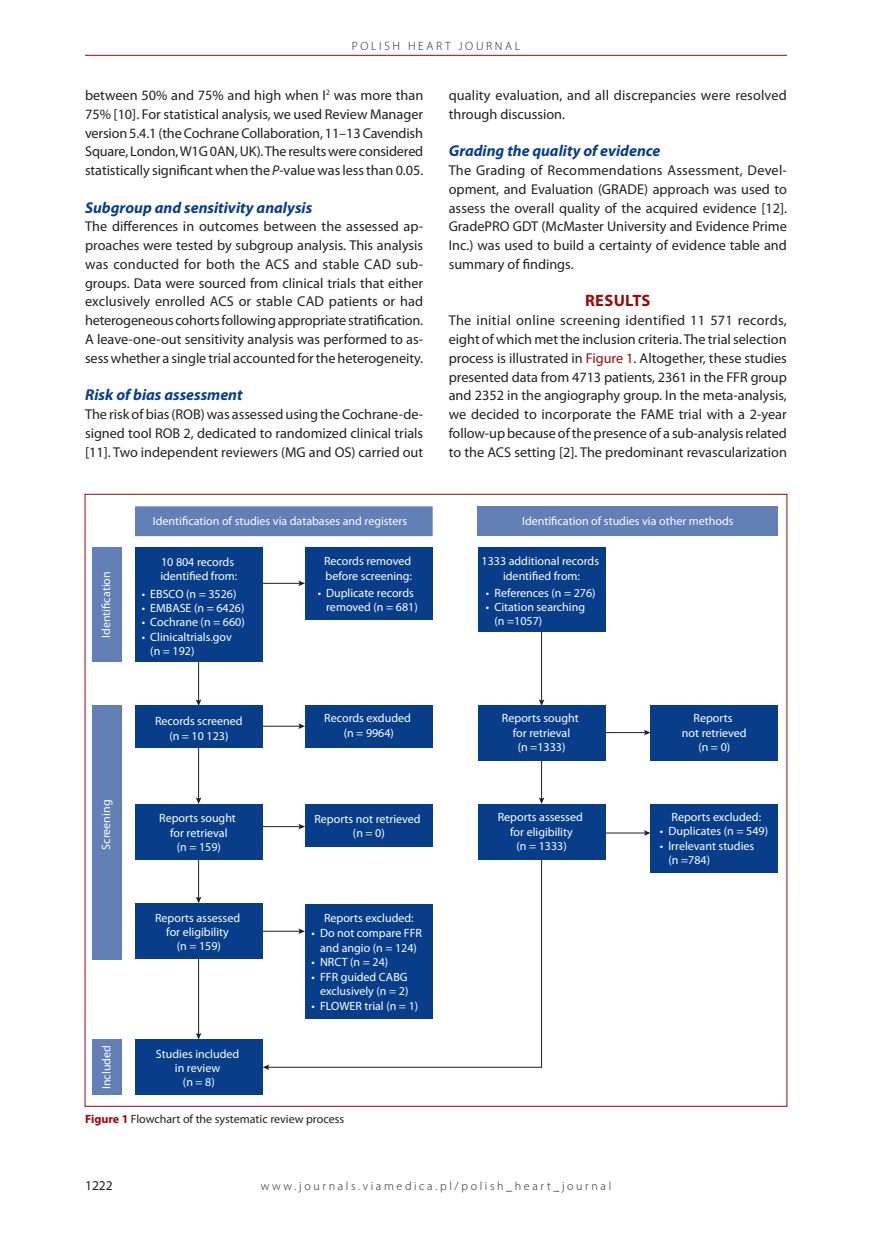
<style>
.page{position:relative;width:872px;height:1234px;background:#fff}
.page>*{position:absolute;margin:0;border:0;box-sizing:border-box;transform-origin:0 0}
.t1{font:700 16.5px "Myriad Pro";letter-spacing:.02em;color:#9d070d}
.t2{font:italic 700 15.75px "Myriad Pro";color:#083e89}
.t3{font:14.25px/18.8px "Myriad Pro";color:#231f20;text-align:justify}
.t4{font:13.5px "Myriad Pro";color:#231f20}
.t5{font:12px/14.4px "Myriad Pro";color:#fff;text-align:center}
.t6{font:300 12px "Myriad Pro";letter-spacing:.22em;color:#231f20}
.t7{font:12px "Myriad Pro";color:#231f20}
.s1{font-style:italic}
.s2{color:#9d070d}
.s3{font-weight:700;color:#9d070d}
</style>
<div class="page">
<hr style="left:85px;top:55px;width:702px;height:1px;background:#9d070d">
<hr style="left:198px;top:588px;width:1px;height:113px;background:#231f20">
<svg style="left:196px;top:699px;width:5px;height:5px"></svg>
<hr style="left:198px;top:721px;width:1px;height:78px;background:#231f20">
<svg style="left:196px;top:797px;width:5px;height:6px"></svg>
<hr style="left:235px;top:826px;width:65px;height:1px;background:#231f20">
<svg style="left:298px;top:824px;width:7px;height:5px"></svg>
<hr style="left:235px;top:725px;width:65px;height:1px;background:#231f20">
<svg style="left:298px;top:723px;width:7px;height:5px"></svg>
<hr style="left:198px;top:933px;width:1px;height:101px;background:#231f20">
<svg style="left:196px;top:1032px;width:5px;height:7px"></svg>
<hr style="left:198px;top:830px;width:1px;height:68px;background:#231f20">
<svg style="left:196px;top:896px;width:5px;height:7px"></svg>
<hr style="left:541px;top:588px;width:1px;height:113px;background:#231f20">
<svg style="left:539px;top:699px;width:5px;height:5px"></svg>
<hr style="left:541px;top:721px;width:1px;height:78px;background:#231f20">
<svg style="left:539px;top:797px;width:5px;height:6px"></svg>
<hr style="left:235px;top:930px;width:65px;height:1px;background:#231f20">
<hr style="left:573px;top:832px;width:73px;height:1px;background:#231f20">
<svg style="left:644px;top:830px;width:6px;height:5px"></svg>
<hr style="left:573px;top:732px;width:73px;height:1px;background:#231f20">
<svg style="left:644px;top:730px;width:6px;height:5px"></svg>
<hr style="left:235px;top:583px;width:65px;height:1px;background:#231f20">
<svg style="left:298px;top:580px;width:7px;height:6px"></svg>
<svg style="left:266px;top:846px;width:276px;height:221px"></svg>
<svg style="left:263px;top:1064px;width:6px;height:5px"></svg>
<div style="left:135px;top:704px;width:128px;height:43px;background:#083e89"></div>
<div style="left:135px;top:804px;width:128px;height:55px;background:#083e89"></div>
<div style="left:305px;top:704px;width:128px;height:43px;background:#083e89"></div>
<div style="left:135px;top:547px;width:128px;height:115px;background:#083e89"></div>
<div style="left:305px;top:547px;width:128px;height:72px;background:#083e89"></div>
<div style="left:135px;top:903px;width:128px;height:55px;background:#083e89"></div>
<div style="left:305px;top:804px;width:128px;height:42px;background:#083e89"></div>
<div style="left:135px;top:1039px;width:128px;height:55px;background:#083e89"></div>
<div style="left:305px;top:903px;width:128px;height:115px;background:#083e89"></div>
<div style="left:478px;top:704px;width:127px;height:56px;background:#083e89"></div>
<div style="left:478px;top:547px;width:127px;height:84px;background:#083e89"></div>
<div style="left:478px;top:804px;width:127px;height:55px;background:#083e89"></div>
<div style="left:650px;top:704px;width:128px;height:56px;background:#083e89"></div>
<div style="left:650px;top:804px;width:128px;height:68px;background:#083e89"></div>
<div style="left:92px;top:1039px;width:30px;height:55px;background:#627fb6"></div>
<div style="left:92px;top:704px;width:29px;height:255px;background:#627fb6"></div>
<div style="left:92px;top:547px;width:29px;height:115px;background:#627fb6"></div>
<div style="left:135px;top:506px;width:298px;height:30px;background:#627fb6"></div>
<div style="left:478px;top:506px;width:300px;height:30px;background:#627fb6"></div>
<p class="t6" style="left:352px;top:39px;width:170px">POLISH HEART JOURNAL</p>
<p class="t3" style="left:85px;top:86px;width:340px">between 50% and 75% and high when I<sup>2</sup> was more than 75% [10]. For statistical analysis, we used Review Manager version 5.4.1 (the Cochrane Collaboration, 11–13 Cavendish Square, London, W1G 0AN, UK). The results were considered statistically significant when the <span class="s1">P</span>-value was less than 0.05.</p>
<p class="t2" style="left:85px;top:198px;width:229px">Subgroup and sensitivity analysis</p>
<p class="t3" style="left:85px;top:217px;width:340px">The differences in outcomes between the assessed ap&shy;proaches were tested by subgroup analysis. This analysis was conducted for both the ACS and stable CAD sub&shy;groups. Data were sourced from clinical trials that either exclusively enrolled ACS or stable CAD patients or had heterogeneous cohorts following appropriate stratification.<br>A leave-one-out sensitivity analysis was performed to as&shy;sess whether a single trial accounted for the heterogeneity.</p>
<p class="t2" style="left:85px;top:386px;width:159px">Risk of bias assessment</p>
<p class="t3" style="left:85px;top:405px;width:340px">The risk of bias (ROB) was assessed using the Cochrane-de&shy;signed tool ROB 2, dedicated to randomized clinical trials [11]. Two independent reviewers (MG and OS) carried out</p>
<p class="t3" style="left:449px;top:86px;width:339px">quality evaluation, and all discrepancies were resolved through discussion.</p>
<p class="t2" style="left:449px;top:142px;width:213px">Grading the quality of evidence</p>
<p class="t3" style="left:449px;top:161px;width:340px">The Grading of Recommendations Assessment, Devel&shy;opment, and Evaluation (GRADE) approach was used to assess the overall quality of the acquired evidence [12].<br>GradePRO GDT (McMaster University and Evidence Prime Inc.) was used to build a certainty of evidence table and summary of findings.</p>
<p class="t1" style="left:585px;top:291px;width:67px">RESULTS</p>
<p class="t3" style="left:449px;top:311px;width:340px">The initial online screening identified 11 571 records, eight of which met the inclusion criteria. The trial selection process is illustrated in <span class="s2">Figure 1</span>. Altogether, these studies presented data from 4713 patients, 2361 in the FFR group and 2352 in the angiography group. In the meta-analysis, we decided to incorporate the FAME trial with a 2-year follow-up because of the presence of a sub-analysis related to the ACS setting [2]. The predominant revascularization</p>
<p class="t5" style="left:99px;top:637px;width:68px;rotate:-90deg">Identification</p>
<p class="t5" style="left:99px;top:849px;width:52px;rotate:-90deg">Screening</p>
<p class="t5" style="left:100px;top:1088px;width:46px;rotate:-90deg">Included</p>
<p class="t5" style="left:153px;top:513px;width:256px">Identification of studies via databases and registers</p>
<p class="t5" style="left:522px;top:513px;width:213px">Identification of studies via other methods</p>
<p class="t5" style="left:160px;top:554px;width:78px;text-align:left">10 804 records identified from:</p>
<p class="t5" style="left:324px;top:554px;width:90px;text-align:left">Records removed before screening:</p>
<p class="t5" style="left:481px;top:554px;width:119px">1333 additional records identified from:</p>
<p class="t5" style="left:142px;top:586px;width:96px">• EBSCO (n = 3526)</p>
<p class="t5" style="left:142px;top:601px;width:104px">• EMBASE (n = 6426)</p>
<p class="t5" style="left:142px;top:615px;width:105px">• Cochrane (n = 660)</p>
<p class="t5" style="left:150px;top:629px;width:83px;text-align:left;text-indent:-9px">• Clinicaltrials.gov (n = 192)</p>
<p class="t5" style="left:326px;top:585px;width:93px;text-align:left;text-indent:-9px">• Duplicate records removed (n = 681)</p>
<p class="t5" style="left:486px;top:585px;width:111px">• References (n = 276)</p>
<p class="t5" style="left:494px;top:600px;width:92px;text-align:left;text-indent:-9px">• Citation searching (n =1057)</p>
<p class="t5" style="left:155px;top:714px;width:89px">Records screened (n = 10 123)</p>
<p class="t5" style="left:324px;top:711px;width:88px">Records exduded (n = 9964)</p>
<p class="t5" style="left:502px;top:711px;width:78px">Reports sought for retrieval<br>(n =1333)</p>
<p class="t5" style="left:682px;top:711px;width:66px">Reports<br>not retrieved (n = 0)</p>
<p class="t5" style="left:159px;top:811px;width:78px">Reports sought for retrieval<br>(n = 159)</p>
<p class="t5" style="left:314px;top:811px;width:108px">Reports not retrieved (n = 0)</p>
<p class="t5" style="left:498px;top:810px;width:87px">Reports assessed for eligibility<br>(n = 1333)</p>
<p class="t5" style="left:671px;top:810px;width:91px">Reports excluded:</p>
<p class="t5" style="left:660px;top:824px;width:110px">• Duplicates (n = 549)</p>
<p class="t5" style="left:668px;top:838px;width:87px;text-align:left;text-indent:-9px">• lrrelevant studies (n =784)</p>
<p class="t5" style="left:155px;top:910px;width:87px">Reports assessed for eligibility<br>(n = 159)</p>
<p class="t5" style="left:324px;top:911px;width:91px">Reports excluded:</p>
<p class="t5" style="left:311px;top:926px;width:112px">• Do not compare FFR and angio (n = 124)</p>
<p class="t5" style="left:311px;top:955px;width:78px">• NRCT (n = 24)</p>
<p class="t5" style="left:311px;top:969px;width:98px;text-align:right">• FFR guided CABG exclusively (n = 2)</p>
<p class="t5" style="left:311px;top:998px;width:108px">• FLOWER trial (n = 1)</p>
<p class="t5" style="left:156px;top:1046px;width:85px">Studies included in review<br>(n = 8)</p>
<p class="t7" style="left:85px;top:1111px;width:261px"><span class="s3">Figure 1</span> Flowchart of the systematic review process</p>
<p class="t4" style="left:85px;top:1177px;width:29px">1222</p>
<p class="t6" style="left:261px;top:1179px;width:352px">www.journals.viamedica.pl/polish_heart_journal</p>
</div>
